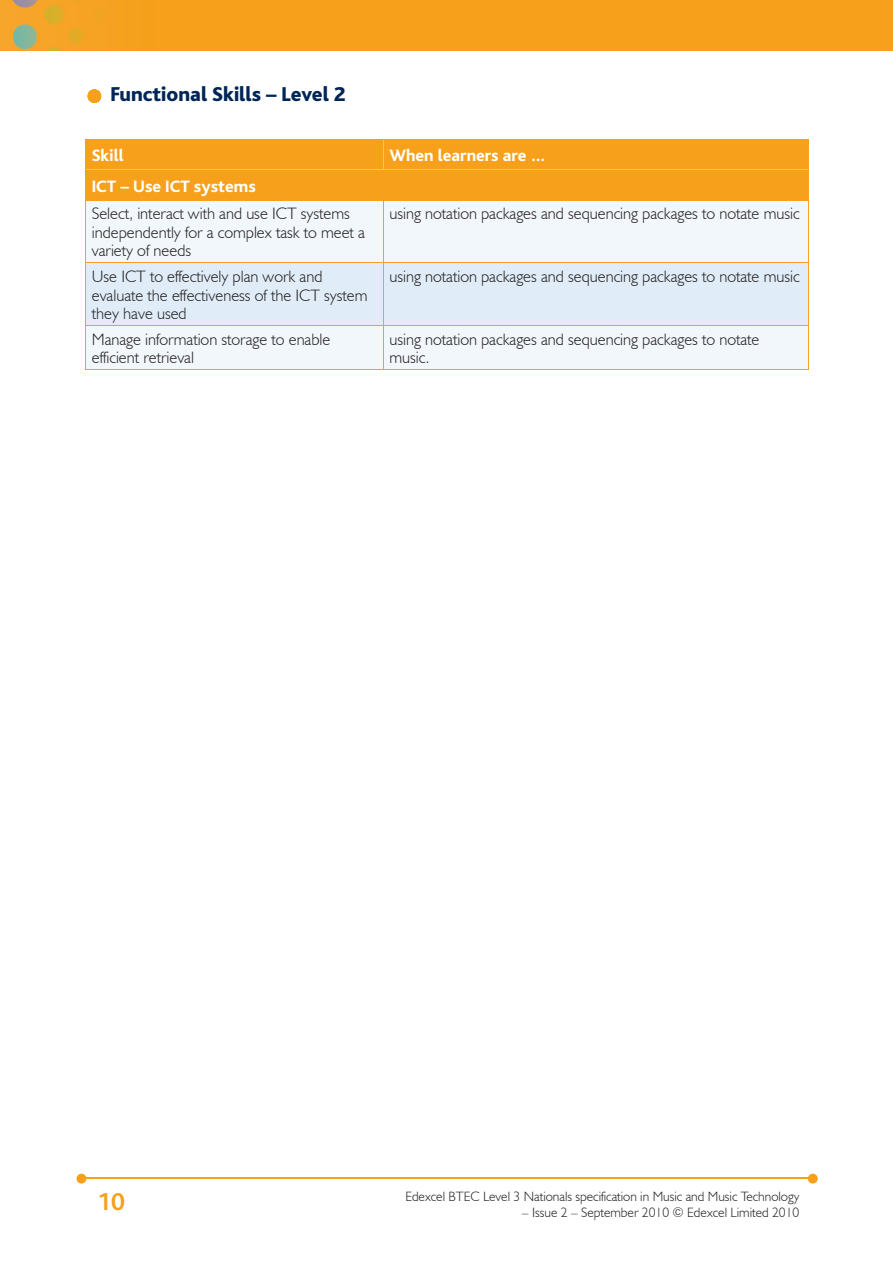
<style>
.page{position:relative;width:893px;height:1263px;background:#fff}
.page>*{position:absolute;margin:0;border:0;box-sizing:border-box;transform-origin:0 0}
.t1{font:700 25.5px "Bliss";color:#f6a01b}
.t2{font:800 21px "Bliss";color:#002556}
.t3{font:800 17.25px "Bliss";color:#fff}
.t4{font:300 16.5px/18.8px "Humanist 521 BT";color:#231f20}
.t5{font:300 13.5px "Humanist 521 BT";color:#231f20}
</style>
<div class="page">
<img style="left:0;top:0;width:893px;height:51px">
<hr style="left:82px;top:1178px;width:728px;height:1px;background:#f6a01b">
<svg style="left:808px;top:1174px;width:10px;height:9px"></svg>
<svg style="left:77px;top:1174px;width:9px;height:9px"></svg>
<svg style="left:88px;top:89px;width:13px;height:14px"></svg>
<div style="left:86px;top:140px;width:722px;height:60px;background:#f6a01b"></div>
<div style="left:86px;top:201px;width:722px;height:168px;background:#f2f7fb"></div>
<div style="left:86px;top:263px;width:722px;height:62px;background:#e0edf8"></div>
<hr style="left:383px;top:140px;width:1px;height:30px;background:#accfed">
<hr style="left:86px;top:170px;width:297px;height:1px;background:#accfed">
<hr style="left:383px;top:170px;width:425px;height:1px;background:#accfed">
<hr style="left:85px;top:140px;width:1px;height:30px;background:#f6a01b">
<hr style="left:808px;top:140px;width:1px;height:30px;background:#f6a01b">
<hr style="left:85px;top:139px;width:298px;height:1px;background:#f6a01b">
<hr style="left:383px;top:139px;width:426px;height:1px;background:#f6a01b">
<hr style="left:383px;top:170px;width:1px;height:30px;background:#f6a01b">
<hr style="left:85px;top:170px;width:1px;height:30px;background:#f6a01b">
<hr style="left:808px;top:170px;width:1px;height:30px;background:#f6a01b">
<hr style="left:85px;top:200px;width:1px;height:62px;background:#f6a01b">
<hr style="left:85px;top:200px;width:298px;height:1px;background:#f6a01b">
<hr style="left:383px;top:200px;width:1px;height:62px;background:#f6a01b">
<hr style="left:808px;top:200px;width:1px;height:62px;background:#f6a01b">
<hr style="left:383px;top:200px;width:426px;height:1px;background:#f6a01b">
<hr style="left:85px;top:263px;width:1px;height:62px;background:#f6a01b">
<hr style="left:85px;top:262px;width:298px;height:1px;background:#f6a01b">
<hr style="left:383px;top:263px;width:1px;height:62px;background:#f6a01b">
<hr style="left:808px;top:263px;width:1px;height:62px;background:#f6a01b">
<hr style="left:383px;top:262px;width:426px;height:1px;background:#f6a01b">
<hr style="left:85px;top:369px;width:298px;height:1px;background:#f6a01b">
<hr style="left:85px;top:326px;width:1px;height:43px;background:#f6a01b">
<hr style="left:85px;top:325px;width:298px;height:1px;background:#f6a01b">
<hr style="left:383px;top:369px;width:426px;height:1px;background:#f6a01b">
<hr style="left:383px;top:326px;width:1px;height:43px;background:#f6a01b">
<hr style="left:808px;top:326px;width:1px;height:43px;background:#f6a01b">
<hr style="left:383px;top:325px;width:426px;height:1px;background:#f6a01b">
<p class="t2" style="left:111px;top:83px;width:237px">Functional Skills – Level 2</p>
<p class="t3" style="left:92px;top:147px;width:33px">Skill</p>
<p class="t3" style="left:389px;top:147px;width:158px">When learners are …</p>
<p class="t3" style="left:92px;top:177px;width:166px">ICT – Use ICT systems</p>
<p class="t4" style="left:92px;top:204px;width:275px">Select, interact with and use ICT systems independently for a complex task to meet a variety of needs</p>
<p class="t4" style="left:389px;top:204px;width:412px">using notation packages and sequencing packages to notate music</p>
<p class="t4" style="left:92px;top:266px;width:277px">Use ICT to effectively plan work and evaluate the effectiveness of the ICT system they have used</p>
<p class="t4" style="left:389px;top:266px;width:412px">using notation packages and sequencing packages to notate music</p>
<p class="t4" style="left:92px;top:329px;width:240px">Manage information storage to enable efficient retrieval</p>
<p class="t4" style="left:389px;top:329px;width:372px">using notation packages and sequencing packages to notate music.</p>
<h1 class="t1" style="left:97px;top:1189px;width:29px">10</h1>
<p class="t5" style="left:405px;top:1188px;width:396px">Edexcel BTEC Level 3 Nationals specification in Music and Music Technology</p>
<p class="t5" style="left:522px;top:1204px;width:279px">– Issue 2 – September 2010 © Edexcel Limited 2010</p>
</div>
